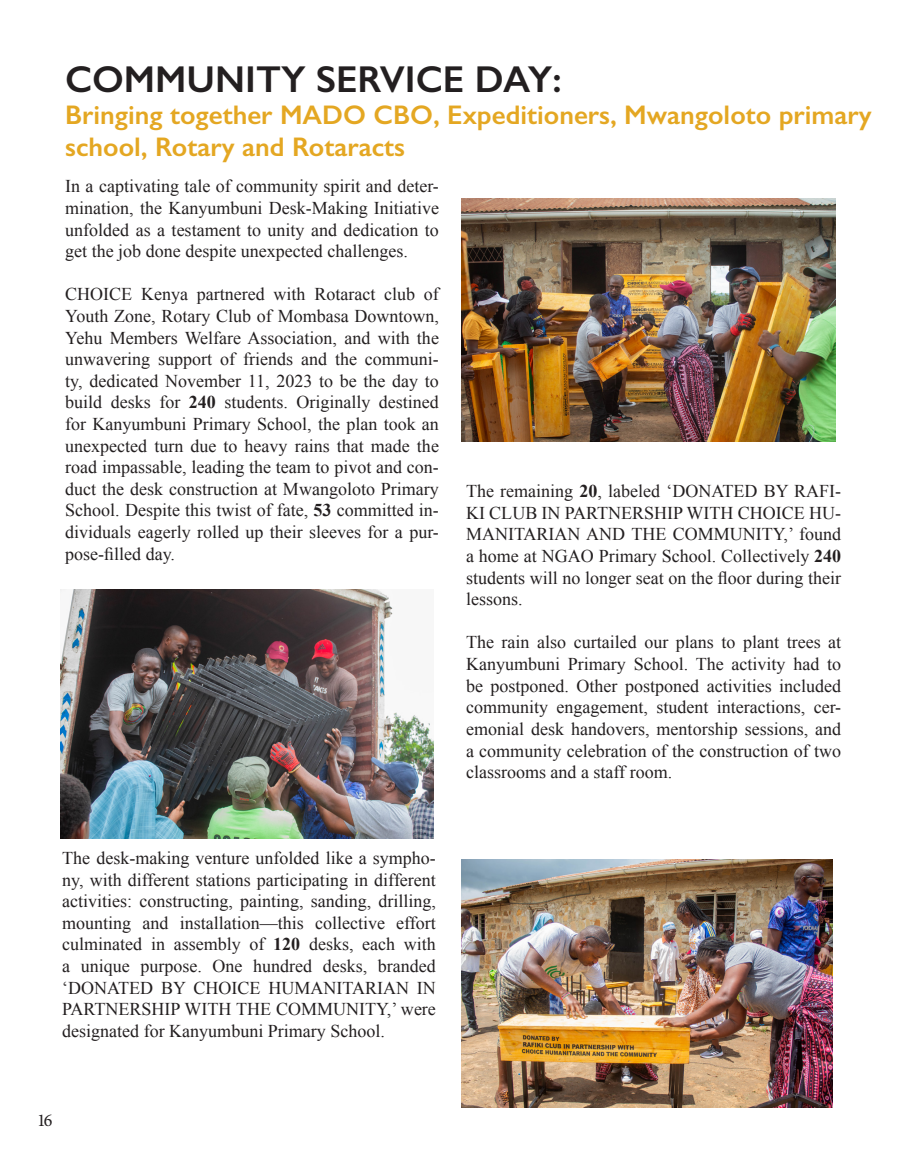
<style>
.page{position:relative;width:905px;height:1176px;background:#fff}
.page>*{position:absolute;margin:0;border:0;box-sizing:border-box;transform-origin:0 0}
.t1{font:600 37.5px "Gill Sans";color:#231f20}
.t2{font:600 27px/32.4px "Gill Sans";color:#e4a722}
.t3{font:18px/21.6px "Times New Roman";color:#231f20;text-align:justify}
.t4{font:18px "Minion Pro";color:#231f20}
.s1{font-weight:700}
</style>
<div class="page">
<img style="left:60px;top:589px;width:373px;height:250px">
<img style="left:461px;top:859px;width:371px;height:248px">
<img style="left:461px;top:198px;width:374px;height:243px">
<p class="t1" style="left:65px;top:56px;width:498px">COMMUNITY SERVICE DAY:</p>
<p class="t2" style="left:65px;top:98px;width:807px">Bringing together MADO CBO, Expeditioners, Mwangoloto primary school, Rotary and Rotaracts</p>
<p class="t3" style="left:65px;top:175px;width:375px">In a captivating tale of community spirit and deter&shy;mination, the Kanyumbuni Desk-Making Initiative unfolded as a testament to unity and dedication to get the job done despite unexpected challenges.</p>
<p class="t3" style="left:65px;top:283px;width:375px">CHOICE Kenya partnered with Rotaract club of Youth Zone, Rotary Club of Mombasa Downtown, Yehu Members Welfare Association, and with the unwavering support of friends and the communi&shy;ty, dedicated November 11, 2023 to be the day to build desks for <span class="s1">240</span> students. Originally destined for Kanyumbuni Primary School, the plan took an unexpected turn due to heavy rains that made the road impassable, leading the team to pivot and con&shy;duct the desk construction at Mwangoloto Primary School. Despite this twist of fate, <span class="s1">53</span> committed in&shy;dividuals eagerly rolled up their sleeves for a pur&shy;pose-filled day.</p>
<p class="t3" style="left:466px;top:480px;width:377px">The remaining <span class="s1">20</span>, labeled ‘DONATED BY RAFI-KI CLUB IN PARTNERSHIP WITH CHOICE HU-MANITARIAN AND THE COMMUNITY,’ found a home at NGAO Primary School. Collectively <span class="s1">240 </span>students will no longer seat on the floor during their lessons.</p>
<p class="t3" style="left:466px;top:631px;width:377px">The rain also curtailed our plans to plant trees at Kanyumbuni Primary School. The activity had to be postponed. Other postponed activities included community engagement, student interactions, cer&shy;emonial desk handovers, mentorship sessions, and a community celebration of the construction of two classrooms and a staff room.</p>
<p class="t3" style="left:62px;top:847px;width:375px">The desk-making venture unfolded like a sympho&shy;ny, with different stations participating in different activities: constructing, painting, sanding, drilling, mounting and installation—this collective effort culminated in assembly of <span class="s1">120</span> desks, each with a unique purpose. One hundred desks, branded ‘DONATED BY CHOICE HUMANITARIAN IN PARTNERSHIP WITH THE COMMUNITY,’ were designated for Kanyumbuni Primary School.</p>
<p class="t4" style="left:37px;top:1108px;width:17px">16</p>
</div>
